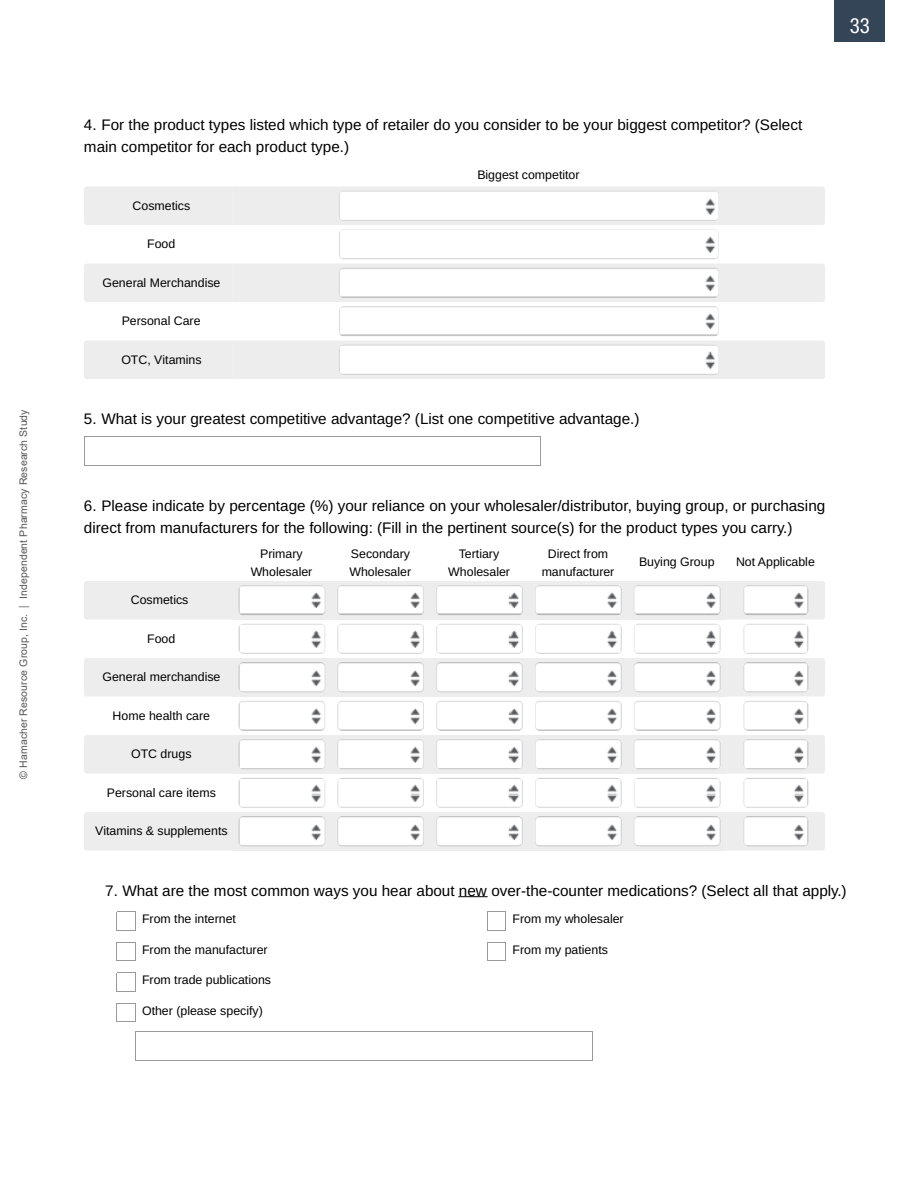
<style>
.page{position:relative;width:918px;height:1188px;background:#fff}
.page>*{position:absolute;margin:0;border:0;box-sizing:border-box;transform-origin:0 0}
.t1{font:condensed 21px "Helvetica Neue LT Std";color:#fff}
.t2{font:15.3px/22.5px "Liberation Sans";color:#000}
.t3{font:12.3px/18.1px "Liberation Sans";color:#000;text-align:center}
.t4{font:10.5px "Arial";letter-spacing:.01em;color:#57585a}
.s1{font-family:"Helvetica Neue LT Std"}
</style>
<div class="page">
<div style="left:84px;top:187px;width:741px;height:38px;background:#ededed"></div>
<div style="left:84px;top:264px;width:741px;height:38px;background:#ededed"></div>
<div style="left:84px;top:341px;width:741px;height:38px;background:#ededed"></div>
<img style="left:339px;top:191px;width:380px;height:30px">
<img style="left:339px;top:229px;width:380px;height:30px">
<img style="left:339px;top:268px;width:380px;height:30px">
<img style="left:339px;top:306px;width:380px;height:30px">
<img style="left:339px;top:345px;width:380px;height:30px">
<hr style="left:84px;top:436px;width:457px;height:1px;background:#999">
<hr style="left:84px;top:465px;width:457px;height:1px;background:#999">
<svg style="left:84px;top:437px;width:1px;height:28px"></svg>
<svg style="left:540px;top:437px;width:1px;height:28px"></svg>
<div style="left:84px;top:581px;width:148px;height:38px;background:#ededed"></div>
<div style="left:232px;top:581px;width:99px;height:39px;background:#ededed"></div>
<div style="left:331px;top:581px;width:99px;height:39px;background:#ededed"></div>
<div style="left:430px;top:581px;width:99px;height:39px;background:#ededed"></div>
<div style="left:529px;top:581px;width:98px;height:39px;background:#ededed"></div>
<div style="left:627px;top:581px;width:99px;height:39px;background:#ededed"></div>
<div style="left:726px;top:581px;width:99px;height:38px;background:#ededed"></div>
<div style="left:84px;top:658px;width:148px;height:38px;background:#ededed"></div>
<div style="left:232px;top:658px;width:99px;height:39px;background:#ededed"></div>
<div style="left:331px;top:658px;width:99px;height:39px;background:#ededed"></div>
<div style="left:430px;top:658px;width:99px;height:39px;background:#ededed"></div>
<div style="left:529px;top:658px;width:98px;height:39px;background:#ededed"></div>
<div style="left:627px;top:658px;width:99px;height:39px;background:#ededed"></div>
<div style="left:726px;top:658px;width:99px;height:38px;background:#ededed"></div>
<div style="left:84px;top:735px;width:148px;height:38px;background:#ededed"></div>
<div style="left:232px;top:735px;width:99px;height:39px;background:#ededed"></div>
<div style="left:331px;top:735px;width:99px;height:39px;background:#ededed"></div>
<div style="left:430px;top:735px;width:99px;height:39px;background:#ededed"></div>
<div style="left:529px;top:735px;width:98px;height:39px;background:#ededed"></div>
<div style="left:627px;top:735px;width:99px;height:39px;background:#ededed"></div>
<div style="left:726px;top:735px;width:99px;height:38px;background:#ededed"></div>
<div style="left:84px;top:812px;width:148px;height:39px;background:#ededed"></div>
<div style="left:232px;top:812px;width:99px;height:39px;background:#ededed"></div>
<div style="left:331px;top:812px;width:99px;height:39px;background:#ededed"></div>
<div style="left:430px;top:812px;width:99px;height:39px;background:#ededed"></div>
<div style="left:529px;top:812px;width:98px;height:39px;background:#ededed"></div>
<div style="left:627px;top:812px;width:99px;height:39px;background:#ededed"></div>
<div style="left:726px;top:812px;width:99px;height:39px;background:#ededed"></div>
<img style="left:239px;top:585px;width:86px;height:30px">
<img style="left:337px;top:585px;width:87px;height:30px">
<img style="left:436px;top:585px;width:87px;height:30px">
<img style="left:535px;top:585px;width:87px;height:30px">
<img style="left:634px;top:585px;width:86px;height:30px">
<img style="left:744px;top:585px;width:64px;height:30px">
<img style="left:239px;top:624px;width:86px;height:30px">
<img style="left:337px;top:624px;width:87px;height:30px">
<img style="left:436px;top:624px;width:87px;height:30px">
<img style="left:535px;top:624px;width:87px;height:30px">
<img style="left:634px;top:624px;width:86px;height:30px">
<img style="left:744px;top:624px;width:64px;height:30px">
<img style="left:239px;top:662px;width:86px;height:30px">
<img style="left:337px;top:662px;width:87px;height:30px">
<img style="left:436px;top:662px;width:87px;height:30px">
<img style="left:535px;top:662px;width:87px;height:30px">
<img style="left:634px;top:662px;width:86px;height:30px">
<img style="left:744px;top:662px;width:64px;height:30px">
<img style="left:239px;top:701px;width:86px;height:30px">
<img style="left:337px;top:701px;width:87px;height:30px">
<img style="left:436px;top:701px;width:87px;height:30px">
<img style="left:535px;top:701px;width:87px;height:30px">
<img style="left:634px;top:701px;width:86px;height:30px">
<img style="left:744px;top:701px;width:64px;height:30px">
<img style="left:239px;top:739px;width:86px;height:30px">
<img style="left:337px;top:739px;width:87px;height:30px">
<img style="left:436px;top:739px;width:87px;height:30px">
<img style="left:535px;top:739px;width:87px;height:30px">
<img style="left:634px;top:739px;width:86px;height:30px">
<img style="left:744px;top:739px;width:64px;height:30px">
<img style="left:239px;top:778px;width:86px;height:30px">
<img style="left:337px;top:778px;width:87px;height:30px">
<img style="left:436px;top:778px;width:87px;height:30px">
<img style="left:535px;top:778px;width:87px;height:30px">
<img style="left:634px;top:778px;width:86px;height:30px">
<img style="left:744px;top:778px;width:64px;height:30px">
<img style="left:239px;top:816px;width:86px;height:30px">
<img style="left:337px;top:816px;width:87px;height:30px">
<img style="left:436px;top:816px;width:87px;height:30px">
<img style="left:535px;top:816px;width:87px;height:30px">
<img style="left:634px;top:816px;width:86px;height:30px">
<img style="left:744px;top:816px;width:64px;height:30px">
<hr style="left:136px;top:1031px;width:457px;height:1px;background:#999">
<hr style="left:136px;top:1060px;width:457px;height:1px;background:#999">
<hr style="left:136px;top:1031px;width:1px;height:30px;background:#999">
<hr style="left:592px;top:1031px;width:1px;height:30px;background:#999">
<svg style="left:459px;top:896px;width:28px;height:1px"></svg>
<svg style="left:117px;top:912px;width:19px;height:19px"></svg>
<svg style="left:117px;top:942px;width:19px;height:19px"></svg>
<svg style="left:117px;top:973px;width:19px;height:19px"></svg>
<svg style="left:487px;top:912px;width:19px;height:19px"></svg>
<svg style="left:487px;top:942px;width:19px;height:19px"></svg>
<svg style="left:117px;top:1003px;width:19px;height:19px"></svg>
<div style="left:835px;top:0;width:50px;height:42px;background:#344558"></div>
<p class="t4" style="left:16px;top:779px;width:371px;rotate:-90deg">© Hamacher Resource Group, Inc. <span class="s1">|</span> Independent Pharmacy Research Study</p>
<h1 class="t1" style="left:850px;top:13px;width:22px">33</h1>
<p class="t2" style="left:84px;top:115px;width:720px">4. For the product types listed which type of retailer do you consider to be your biggest competitor? (Select main competitor for each product type.)</p>
<p class="t3" style="left:133px;top:198px;width:59px">Cosmetics</p>
<p class="t3" style="left:147px;top:236px;width:30px">Food</p>
<p class="t3" style="left:102px;top:275px;width:120px">General Merchandise</p>
<p class="t3" style="left:122px;top:313px;width:80px">Personal Care</p>
<p class="t3" style="left:121px;top:352px;width:82px">OTC, Vitamins</p>
<p class="t3" style="left:477px;top:167px;width:104px">Biggest competitor</p>
<p class="t2" style="left:84px;top:409px;width:557px">5. What is your greatest competitive advantage? (List one competitive advantage.)</p>
<p class="t2" style="left:84px;top:495px;width:743px">6. Please indicate by percentage (%) your reliance on your wholesaler/distributor, buying group, or purchasing direct from manufacturers for the following: (Fill in the pertinent source(s) for the product types you carry.)</p>
<p class="t3" style="left:131px;top:592px;width:59px">Cosmetics</p>
<p class="t3" style="left:147px;top:631px;width:30px">Food</p>
<p class="t3" style="left:102px;top:669px;width:120px">General merchandise</p>
<p class="t3" style="left:113px;top:708px;width:99px">Home health care</p>
<p class="t3" style="left:131px;top:746px;width:62px">OTC drugs</p>
<p class="t3" style="left:107px;top:785px;width:111px">Personal care items</p>
<p class="t3" style="left:95px;top:823px;width:134px">Vitamins &amp; supplements</p>
<p class="t3" style="left:251px;top:546px;width:63px">Primary<br>Wholesaler</p>
<p class="t3" style="left:349px;top:546px;width:63px;text-align:left">Secondary<br>Wholesaler</p>
<p class="t3" style="left:448px;top:546px;width:63px">Tertiary<br>Wholesaler</p>
<p class="t3" style="left:542px;top:546px;width:74px">Direct from manufacturer</p>
<p class="t3" style="left:639px;top:554px;width:77px">Buying Group</p>
<p class="t3" style="left:736px;top:554px;width:80px">Not Applicable</p>
<p class="t2" style="left:105px;top:880px;width:743px">7. What are the most common ways you hear about new over-the-counter medications? (Select all that apply.)</p>
<p class="t3" style="left:142px;top:911px;width:96px">From the internet</p>
<p class="t3" style="left:142px;top:941px;width:127px">From the manufacturer</p>
<p class="t3" style="left:142px;top:972px;width:130px">From trade publications</p>
<p class="t3" style="left:513px;top:911px;width:113px">From my wholesaler</p>
<p class="t3" style="left:513px;top:941px;width:97px">From my patients</p>
<p class="t3" style="left:142px;top:1003px;width:122px">Other (please specify)</p>
</div>
